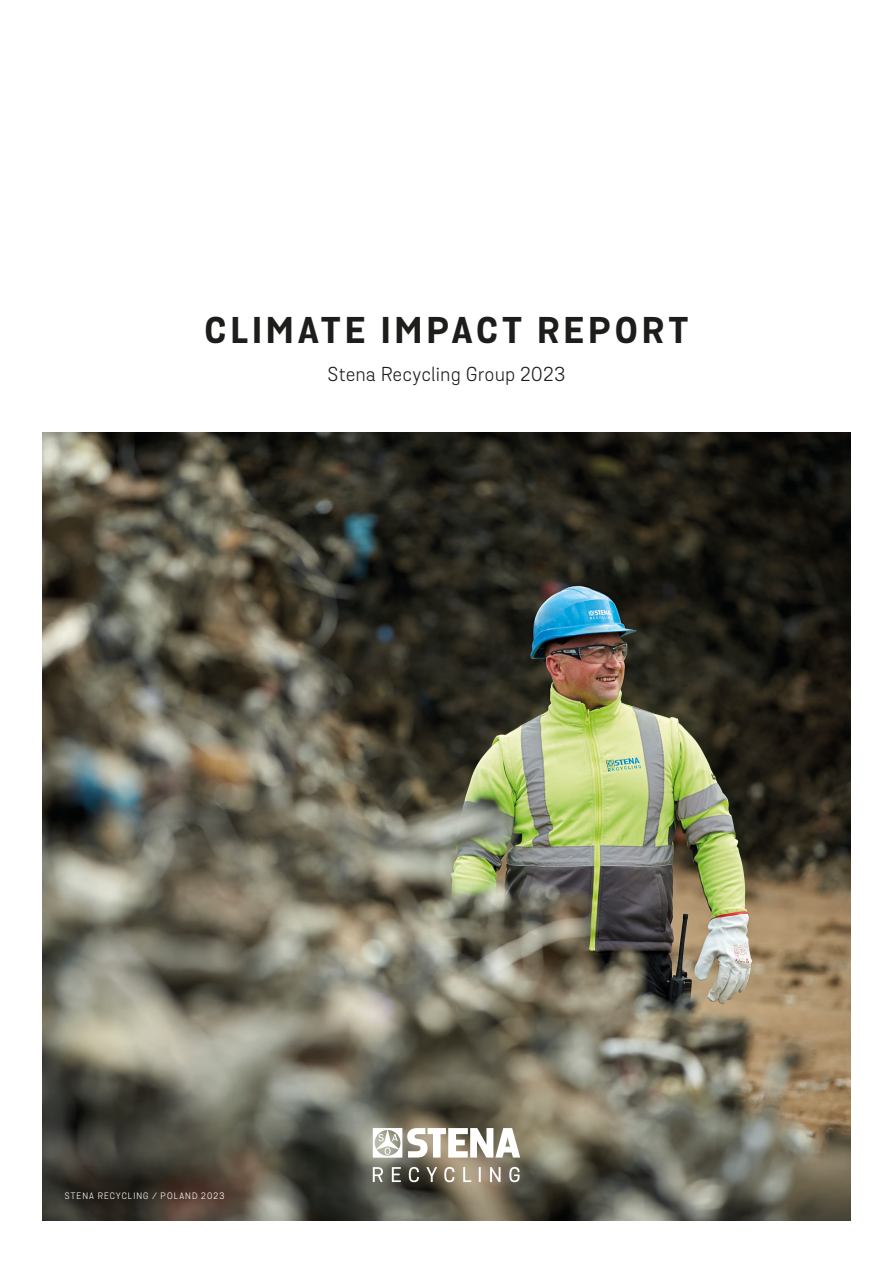
<style>
.page{position:relative;width:893px;height:1263px;background:#fff}
.page>*{position:absolute;margin:0;border:0;box-sizing:border-box;transform-origin:0 0}
.Rubrik_-_Framsida{font:700 36px "Stena Sans";letter-spacing:.125em;color:#1d1d1b}
.Ingress_-_Framsida{font:19.5px "Stena Sans";letter-spacing:.035em;color:#1d1d1b}
.t1{font:9px "Stena Sans";letter-spacing:.125em;color:#fff}
</style>
<div class="page">
<img style="left:43px;top:433px;width:807px;height:787px">
<svg style="left:373px;top:1128px;width:147px;height:29px"></svg>
<svg style="left:373px;top:1167px;width:147px;height:15px"></svg>
<p class="Rubrik_-_Framsida" style="left:205px;top:308px;width:485px">CLIMATE IMPACT REPORT</p>
<p class="Ingress_-_Framsida" style="left:328px;top:363px;width:239px">Stena Recycling Group 2023</p>
<p class="t1" style="left:65px;top:1191px;width:161px">STENA RECYCLING / POLAND 2023</p>
</div>
